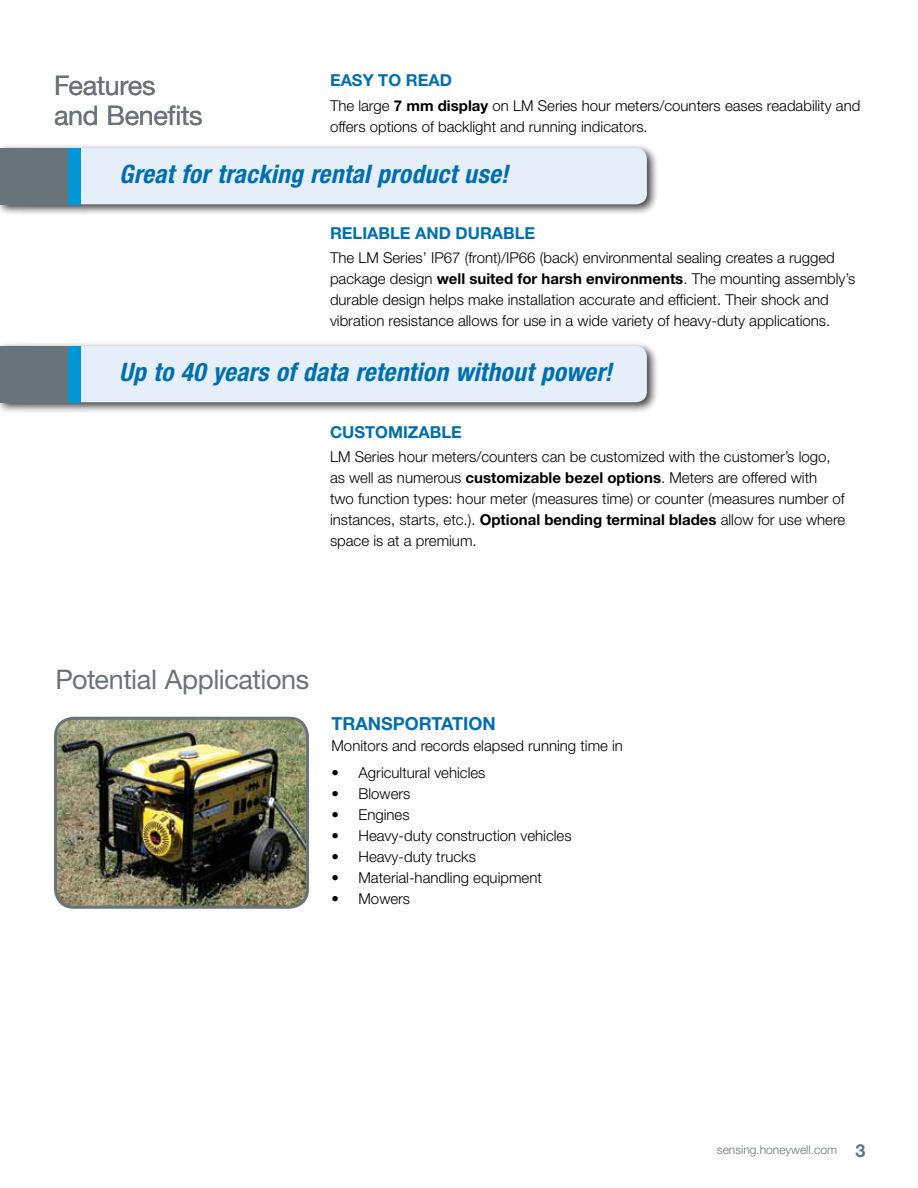
<style>
.page{position:relative;width:918px;height:1188px;background:#fff}
.page>*{position:absolute;margin:0;border:0;box-sizing:border-box;transform-origin:0 0}
.t1{font:27px/30px "Helvetica Neue LT Std";letter-spacing:-.015em;color:#68737a}
.t2{font:italic 700 condensed 25.5px "Helvetica Neue LT Std";letter-spacing:.01em;color:#006faf}
.t3{font:700 18px "Helvetica Neue LT Std";color:#006faf}
.t4{font:700 16.5px "Helvetica Neue LT Std";color:#006faf}
.t5{font:300 15px/21px "Helvetica Neue LT Std";color:#000}
.t6{font:300 12px "Helvetica Neue LT Std";color:#68737a}
.s1{font-weight:700}
.s2{font-weight:700;font-size:18px}
</style>
<div class="page">
<div style="left:0;top:341px;width:659px;height:73px;background:#000;opacity:.75"></div>
<div style="left:81px;top:346px;width:566px;height:56px;background:#e5eef9"></div>
<div style="left:21px;top:346px;width:60px;height:56px;background:#0097d7"></div>
<div style="left:0;top:346px;width:68px;height:56px;background:#68737a"></div>
<img style="left:56px;top:718px;width:249px;height:187px">
<div style="left:54px;top:717px;width:255px;height:192px;border:3px solid #68737a;border-radius:18px"></div>
<div style="left:0;top:143px;width:659px;height:73px;background:#000;opacity:.75"></div>
<div style="left:81px;top:148px;width:566px;height:56px;background:#e5eef9"></div>
<div style="left:21px;top:148px;width:60px;height:56px;background:#0097d7"></div>
<div style="left:0;top:148px;width:68px;height:56px;background:#68737a"></div>
<h1 class="t1" style="left:54px;top:70px;width:150px">Features and Benefits</h1>
<p class="t4" style="left:330px;top:70px;width:123px">EASY TO READ</p>
<p class="t5" style="left:330px;top:94px;width:532px">The large <span class="s1">7 mm display</span> on LM Series hour meters/counters eases readability and offers options of backlight and running indicators.</p>
<h2 class="t2" style="left:119px;top:159px;width:391px">Great for tracking rental product use!</h2>
<p class="t4" style="left:330px;top:223px;width:207px">RELIABLE AND DURABLE</p>
<p class="t5" style="left:330px;top:247px;width:527px">The LM Series’ IP67 (front)/IP66 (back) environmental sealing creates a rugged package design <span class="s1">well suited for harsh environments</span>. The mounting assembly’s durable design helps make installation accurate and efficient. Their shock and vibration resistance allows for use in a wide variety of heavy-duty applications.</p>
<h2 class="t2" style="left:119px;top:357px;width:495px">Up to 40 years of data retention without power!</h2>
<p class="t4" style="left:330px;top:422px;width:133px">CUSTOMIZABLE</p>
<p class="t5" style="left:330px;top:446px;width:517px">LM Series hour meters/counters can be customized with the customer’s logo, as well as numerous <span class="s1">customizable bezel options</span>. Meters are offered with<br>two function types: hour meter (measures time) or counter (measures number of instances, starts, etc.). <span class="s1">Optional bending terminal blades</span> allow for use where space is at a premium.</p>
<h1 class="t1" style="left:56px;top:664px;width:255px">Potential Applications</h1>
<p class="t3" style="left:332px;top:712px;width:166px">TRANSPORTATION</p>
<p class="t5" style="left:332px;top:734px;width:293px">Monitors and records elapsed running time in</p>
<p class="t5" style="left:332px;top:762px;width:155px">• Agricultural vehicles</p>
<p class="t5" style="left:332px;top:783px;width:80px">• Blowers</p>
<p class="t5" style="left:332px;top:804px;width:80px">• Engines</p>
<p class="t5" style="left:332px;top:825px;width:242px">• Heavy-duty construction vehicles</p>
<p class="t5" style="left:332px;top:846px;width:146px">• Heavy-duty trucks</p>
<p class="t5" style="left:332px;top:867px;width:212px">• Material-handling equipment</p>
<p class="t5" style="left:332px;top:888px;width:80px">• Mowers</p>
<p class="t6" style="left:717px;top:1143px;width:150px">sensing.honeywell.com <span class="s2">3</span></p>
</div>
